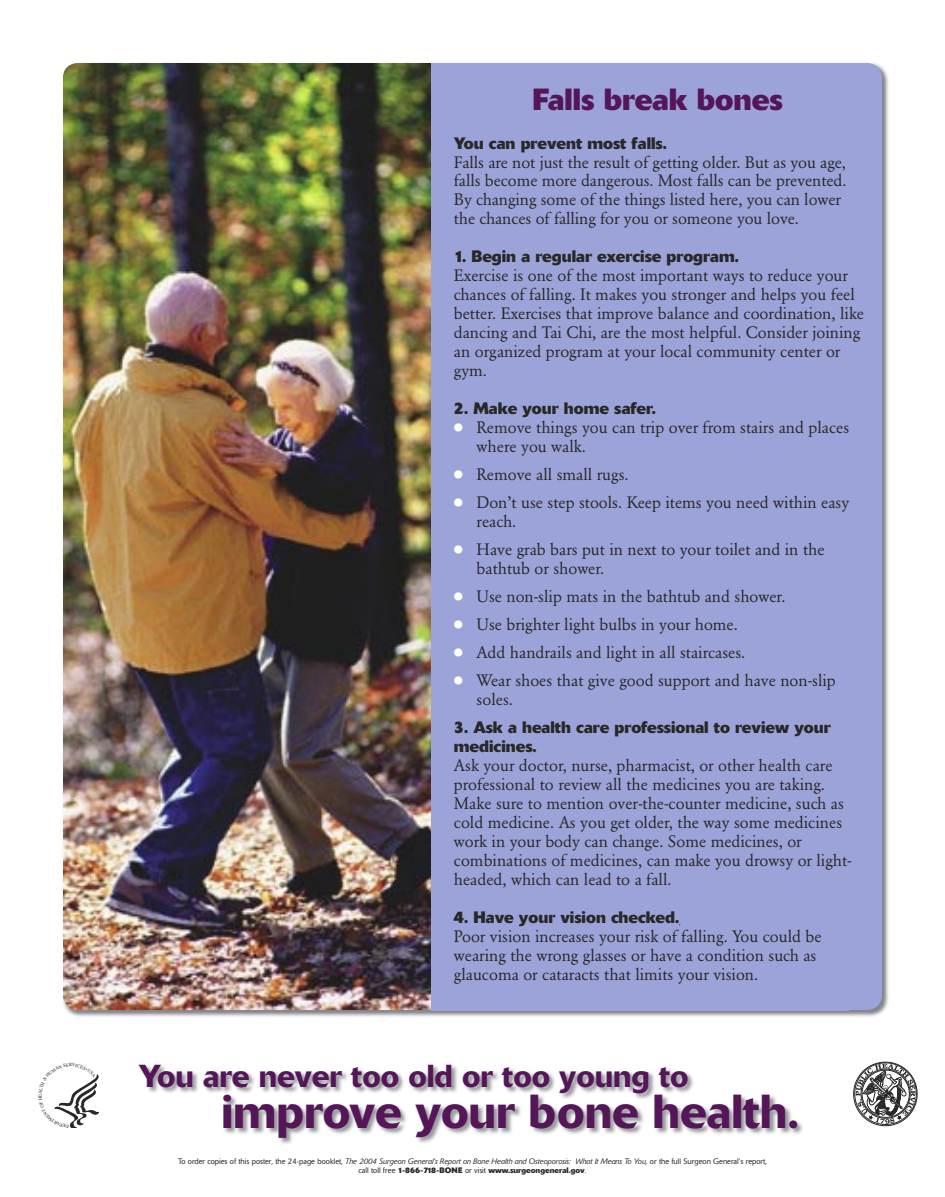
<style>
.page{position:relative;width:945px;height:1197px;background:#fff}
.page>*{position:absolute;margin:0;border:0;box-sizing:border-box;transform-origin:0 0}
.t1{font:500 47.25px "Delta";color:#541658}
.t2{font:500 31.5px "Delta";color:#541658}
.t3{font:700 30.36px "Delta";color:#541658}
.t4{font:16.45px/19px "Garamond BE";color:#292828}
.t5{font:700 16.45px/19px "Delta";color:#292828}
.t6{font:300 7.88px/9.6px "Delta";color:#292828;text-align:center}
.s1{font-family:"Universal Newswith Comm Pi";color:#fff}
.s2{font-style:italic}
.s3{font-weight:700}
</style>
<div class="page">
<img style="left:858px;top:63px;width:31px;height:954px">
<div style="left:63px;top:63px;width:819px;height:947px;background:#9ca3d9;border-radius:15px"></div>
<img style="left:63px;top:63px;width:368px;height:946px">
<img style="left:141px;top:1065px;width:662px;height:79px">
<svg style="left:853px;top:1062px;width:65px;height:64px"></svg>
<svg style="left:54px;top:1074px;width:45px;height:54px"></svg>
<h3 class="t3" style="left:532px;top:80px;width:252px">Falls break bones</h3>
<p class="t5" style="left:454px;top:133px;width:215px">You can prevent most falls.</p>
<p class="t4" style="left:454px;top:152px;width:394px">Falls are not just the result of getting older. But as you age, falls become more dangerous. Most falls can be prevented.<br>By changing some of the things listed here, you can lower the chances of falling for you or someone you love.</p>
<p class="t5" style="left:454px;top:247px;width:286px">1. Begin a regular exercise program.</p>
<p class="t4" style="left:454px;top:266px;width:412px">Exercise is one of the most important ways to reduce your chances of falling. It makes you stronger and helps you feel better. Exercises that improve balance and coordination, like dancing and Tai Chi, are the most helpful. Consider joining an organized program at your local community center or gym.</p>
<p class="t5" style="left:454px;top:399px;width:204px">2. Make your home safer.</p>
<p class="t4" style="left:477px;top:418px;width:374px;text-indent:-23px"><span class="s1">●</span> Remove things you can trip over from stairs and places where you walk.</p>
<p class="t4" style="left:454px;top:465px;width:176px"><span class="s1">●</span> Remove all small rugs.</p>
<p class="t4" style="left:477px;top:493px;width:374px;text-indent:-23px"><span class="s1">●</span> Don’t use step stools. Keep items you need within easy reach.</p>
<p class="t4" style="left:477px;top:540px;width:349px;text-indent:-23px"><span class="s1">●</span> Have grab bars put in next to your toilet and in the bathtub or shower.</p>
<p class="t4" style="left:454px;top:587px;width:333px"><span class="s1">●</span> Use non-slip mats in the bathtub and shower.</p>
<p class="t4" style="left:454px;top:615px;width:286px"><span class="s1">●</span> Use brighter light bulbs in your home.</p>
<p class="t4" style="left:454px;top:643px;width:293px"><span class="s1">●</span> Add handrails and light in all staircases.</p>
<p class="t4" style="left:477px;top:671px;width:361px;text-indent:-23px"><span class="s1">●</span> Wear shoes that give good support and have non-slip soles.</p>
<p class="t5" style="left:454px;top:718px;width:378px">3. Ask a health care professional to review your medicines.</p>
<p class="t4" style="left:454px;top:756px;width:399px">Ask your doctor, nurse, pharmacist, or other health care professional to review all the medicines you are taking.<br>Make sure to mention over-the-counter medicine, such as cold medicine. As you get older, the way some medicines work in your body can change. Some medicines, or combinations of medicines, can make you drowsy or light&shy;headed, which can lead to a fall.</p>
<p class="t5" style="left:454px;top:908px;width:227px">4. Have your vision checked.</p>
<p class="t4" style="left:454px;top:927px;width:369px">Poor vision increases your risk of falling. You could be wearing the wrong glasses or have a condition such as glaucoma or cataracts that limits your vision.</p>
<h2 class="t2" style="left:139px;top:1057px;width:551px">You are never too old or too young to</h2>
<h1 class="t1" style="left:221px;top:1083px;width:579px">improve your bone health.</h1>
<p class="t6" style="left:178px;top:1156px;width:590px">To order copies of this poster, the 24-page booklet, <span class="s2">The 2004 Surgeon General’s Report on Bone Health and Osteoporosis: What It Means To You,</span> or the full Surgeon General’s report, call toll free <span class="s3">1-866-718-BONE</span> or visit <span class="s3">www.surgeongeneral.gov</span>.</p>
</div>
